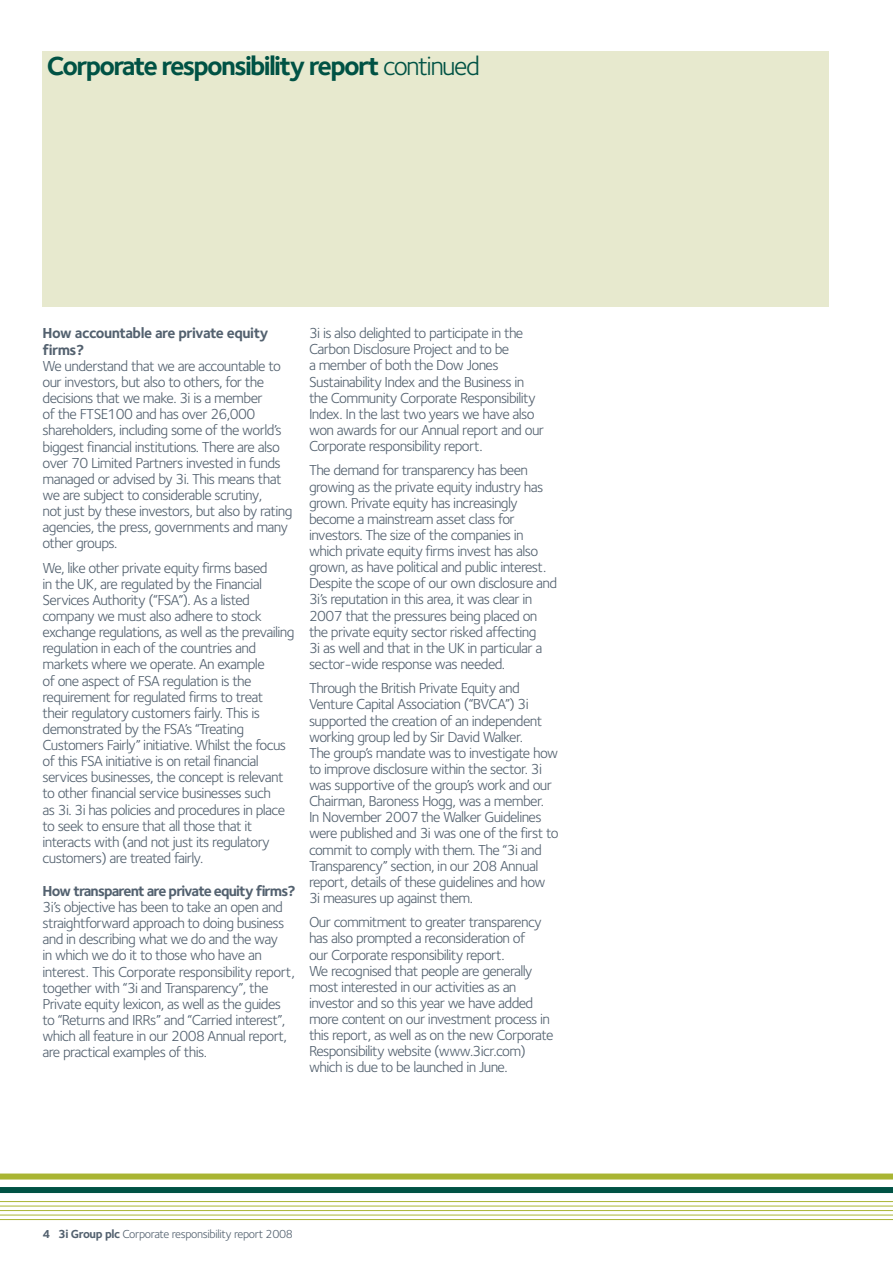
<style>
.page{position:relative;width:893px;height:1263px;background:#fff}
.page>*{position:absolute;margin:0;border:0;box-sizing:border-box;transform-origin:0 0}
.t1{font:700 27px "Foundry Sterling";letter-spacing:-.065em;color:#005244}
.t2{font:15px/16.2px "Foundry Sterling";letter-spacing:-.04em;color:#53616f}
.t3{font:700 15px/16.5px "Foundry Sterling";letter-spacing:-.03em;color:#53616f}
.t4{font:700 15px "Foundry Sterling";letter-spacing:-.055em;color:#53616f}
.t5{font:12px "Foundry Sterling";letter-spacing:-.03em;color:#53616f}
.s1{font-weight:400}
.s2{font-weight:700}
</style>
<div class="page">
<div style="left:43px;top:51px;width:786px;height:255px;background:#e7e9ce"></div>
<div style="left:0;top:1174px;width:892px;height:6px;background:#a9b533"></div>
<div style="left:0;top:1187px;width:892px;height:6px;background:#005244"></div>
<hr style="left:0;top:1201px;width:892px;height:1px;background:#a9b533">
<hr style="left:0;top:1206px;width:892px;height:1px;background:#a9b533">
<hr style="left:0;top:1210px;width:892px;height:1px;background:#a9b533">
<hr style="left:0;top:1215px;width:892px;height:1px;background:#a9b533">
<hr style="left:0;top:1219px;width:892px;height:1px;background:#a9b533">
<h1 class="t1" style="left:47px;top:55px;width:435px">Corporate responsibility report <span class="s1">continued</span></h1>
<p class="t3" style="left:43px;top:326px;width:228px">How accountable are private equity firms?</p>
<p class="t2" style="left:43px;top:359px;width:252px">We understand that we are accountable to our investors, but also to others, for the decisions that we make. 3i is a member<br>of the FTSE100 and has over 26,000 shareholders, including some of the world’s biggest financial institutions. There are also over 70 Limited Partners invested in funds managed or advised by 3i. This means that we are subject to considerable scrutiny,<br>not just by these investors, but also by rating agencies, the press, governments and many other groups.</p>
<p class="t2" style="left:43px;top:561px;width:253px">We, like other private equity firms based<br>in the UK, are regulated by the Financial Services Authority (“FSA”). As a listed company we must also adhere to stock exchange regulations, as well as the prevailing regulation in each of the countries and markets where we operate. An example<br>of one aspect of FSA regulation is the requirement for regulated firms to treat<br>their regulatory customers fairly. This is demonstrated by the FSA’s “Treating Customers Fairly” initiative. Whilst the focus of this FSA initiative is on retail financial services businesses, the concept is relevant to other financial service businesses such<br>as 3i. 3i has policies and procedures in place to seek to ensure that all those that it interacts with (and not just its regulatory customers) are treated fairly.</p>
<p class="t4" style="left:43px;top:885px;width:255px">How transparent are private equity firms?</p>
<p class="t2" style="left:43px;top:900px;width:254px">3i’s objective has been to take an open and straightforward approach to doing business and in describing what we do and the way<br>in which we do it to those who have an interest. This Corporate responsibility report, together with “3i and Transparency”, the Private equity lexicon, as well as the guides to “Returns and IRRs” and “Carried interest”, which all feature in our 2008 Annual report, are practical examples of this.</p>
<p class="t2" style="left:309px;top:326px;width:237px">3i is also delighted to participate in the Carbon Disclosure Project and to be<br>a member of both the Dow Jones Sustainability Index and the Business in the Community Corporate Responsibility Index. In the last two years we have also won awards for our Annual report and our Corporate responsibility report.</p>
<p class="t2" style="left:309px;top:464px;width:250px">The demand for transparency has been growing as the private equity industry has grown. Private equity has increasingly become a mainstream asset class for investors. The size of the companies in which private equity firms invest has also grown, as have political and public interest.<br>Despite the scope of our own disclosure and 3i’s reputation in this area, it was clear in 2007 that the pressures being placed on the private equity sector risked affecting<br>3i as well and that in the UK in particular a sector-wide response was needed.</p>
<p class="t2" style="left:309px;top:682px;width:251px">Through the British Private Equity and Venture Capital Association (“BVCA”) 3i supported the creation of an independent working group led by Sir David Walker.<br>The group’s mandate was to investigate how to improve disclosure within the sector. 3i was supportive of the group’s work and our Chairman, Baroness Hogg, was a member.<br>In November 2007 the Walker Guidelines were published and 3i was one of the first to commit to comply with them. The “3i and Transparency” section, in our 208 Annual report, details of these guidelines and how 3i measures up against them.</p>
<p class="t2" style="left:309px;top:916px;width:246px">Our commitment to greater transparency has also prompted a reconsideration of<br>our Corporate responsibility report.<br>We recognised that people are generally most interested in our activities as an investor and so this year we have added more content on our investment process in this report, as well as on the new Corporate Responsibility website (www.3icr.com) which is due to be launched in June.</p>
<p class="t5" style="left:43px;top:1229px;width:252px"><span class="s2">4 3i Group plc</span> Corporate responsibility report 2008</p>
</div>
